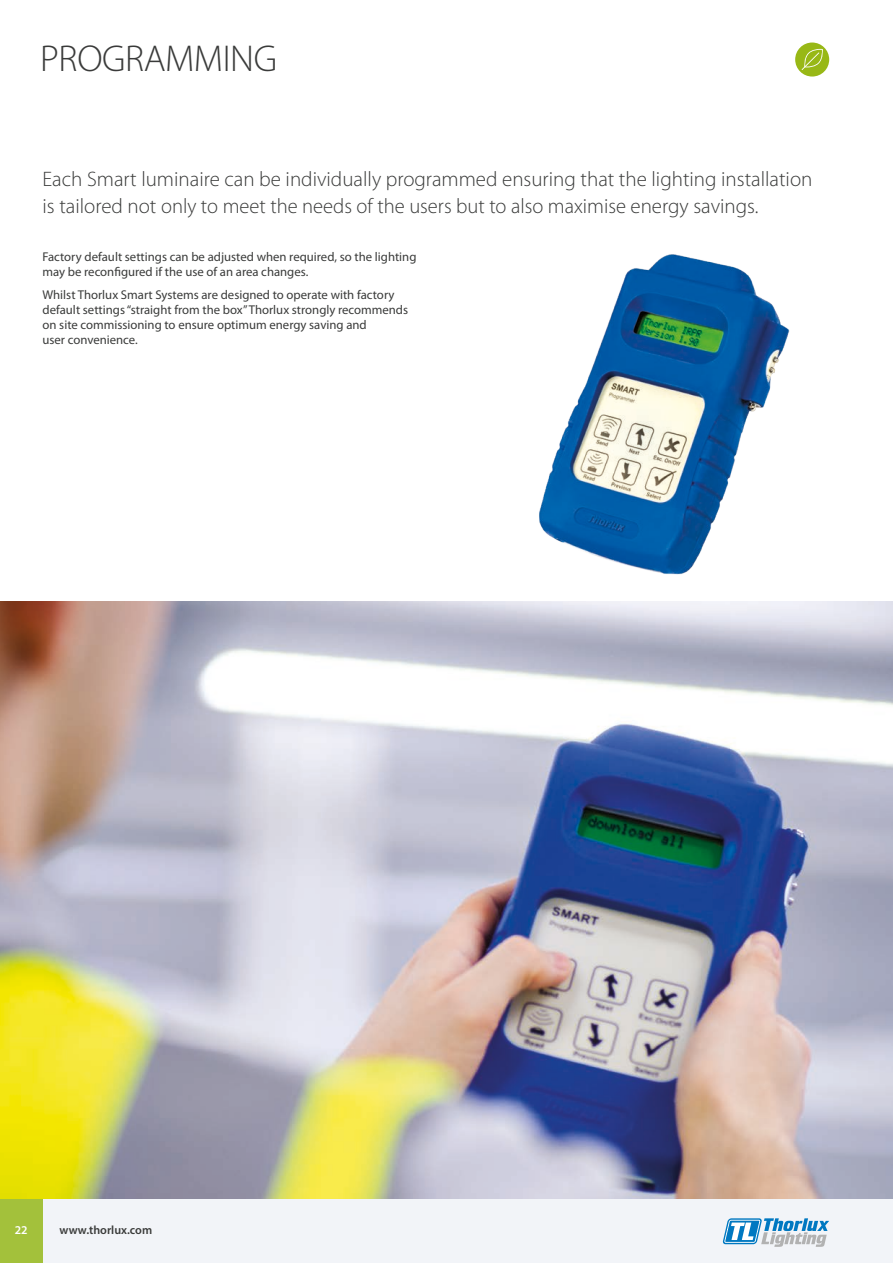
<style>
.page{position:relative;width:893px;height:1263px;background:#fff}
.page>*{position:absolute;margin:0;border:0;box-sizing:border-box;transform-origin:0 0}
.t1{font:300 37.5px "Myriad Pro";letter-spacing:-.01em;color:#3a3b3a}
.t2{font:300 21px/27px "Myriad Pro";color:#3a3b3a}
.t3{font:12.75px/15px "Myriad Pro";color:#3a3b3a}
.t4{font:600 12px "Myriad Pro";color:#3a3b3a}
.t5{font:600 12px "Myriad Pro";color:#fff}
</style>
<div class="page">
<img style="left:0;top:601px;width:893px;height:598px">
<img style="left:539px;top:254px;width:251px;height:321px">
<div style="left:795px;top:43px;width:34px;height:34px;background:#98b816;border-radius:50%"></div>
<svg style="left:801px;top:49px;width:22px;height:21px"></svg>
<div style="left:0;top:1199px;width:893px;height:64px;background:#f2f4f8"></div>
<svg style="left:723px;top:1218px;width:106px;height:29px"></svg>
<div style="left:0;top:1199px;width:43px;height:64px;background:#a3c13b"></div>
<h1 class="t1" style="left:40px;top:36px;width:239px">PROGRAMMING</h1>
<h2 class="t2" style="left:43px;top:165px;width:771px">Each Smart luminaire can be individually programmed ensuring that the lighting installation is tailored not only to meet the needs of the users but to also maximise energy savings.</h2>
<p class="t3" style="left:43px;top:249px;width:375px">Factory default settings can be adjusted when required, so the lighting may be reconfigured if the use of an area changes.</p>
<p class="t3" style="left:43px;top:287px;width:367px">Whilst Thorlux Smart Systems are designed to operate with factory default settings “straight from the box” Thorlux strongly recommends on site commissioning to ensure optimum energy saving and<br>user convenience.</p>
<p class="t5" style="left:15px;top:1222px;width:14px">22</p>
<p class="t4" style="left:60px;top:1222px;width:94px">www.thorlux.com</p>
</div>
